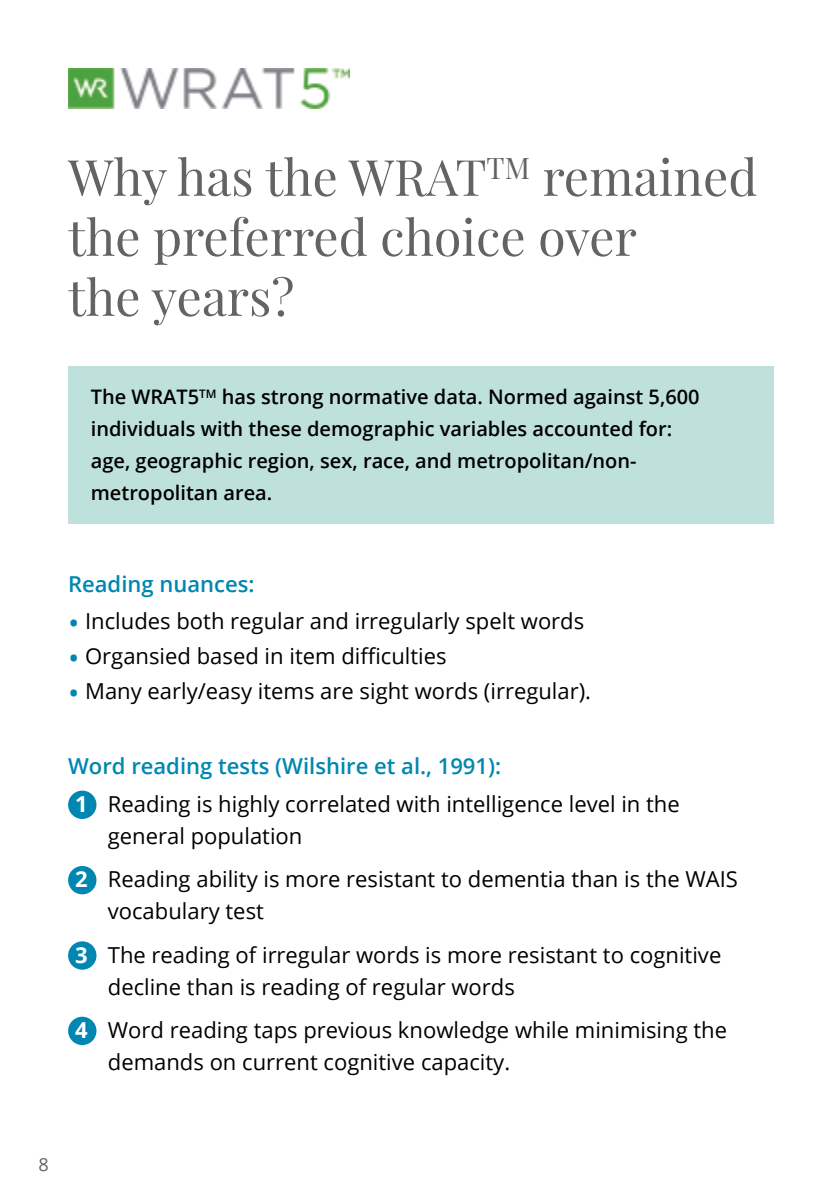
<style>
.page{position:relative;width:840px;height:1191px;background:#fff}
.page>*{position:absolute;margin:0;border:0;box-sizing:border-box;transform-origin:0 0}
.t1{font:50px/60px "Playfair Display";color:#646363}
.t2{font:22px/43.4px "Open Sans";color:#000}
.t3{font:600 22px "Open Sans";color:#0087b1}
.t4{font:600 20px/32px "Open Sans";color:#000}
.t5{font:18px "Open Sans";color:#646363}
.s1{font-size:30px;color:#0087b1}
.s2{font-weight:600;color:#0087b1}
.s3{font-weight:700;color:#fff}
</style>
<div class="page">
<div style="left:68px;top:366px;width:705px;height:158px;background:#bfe1db"></div>
<div style="left:68px;top:790px;width:28px;height:29px;background:#0087b1;border-radius:50%"></div>
<div style="left:68px;top:866px;width:28px;height:28px;background:#0087b1;border-radius:50%"></div>
<div style="left:68px;top:941px;width:28px;height:28px;background:#0087b1;border-radius:50%"></div>
<div style="left:68px;top:1016px;width:28px;height:29px;background:#0087b1;border-radius:50%"></div>
<img style="left:68px;top:68px;width:281px;height:40px">
<h1 class="t1" style="left:68px;top:147px;width:690px">Why has the WRAT<sup>TM</sup> remained the preferred choice over<br>the years?</h1>
<p class="t4" style="left:91px;top:380px;width:610px">The WRAT5<sup>TM</sup> has strong normative data. Normed against 5,600 individuals with these demographic variables accounted for: age, geographic region, sex, race, and metropolitan/non&shy;metropolitan area.</p>
<p class="t3" style="left:68px;top:568px;width:188px">Reading nuances:</p>
<p class="t2" style="left:68px;top:599px;width:517px"><span class="s1">•</span> Includes both regular and irregularly spelt words</p>
<p class="t2" style="left:68px;top:634px;width:380px"><span class="s1">•</span> Organsied based in item difficulties</p>
<p class="t2" style="left:68px;top:668px;width:524px"><span class="s1">•</span> Many early/easy items are sight words (irregular).</p>
<p class="t2" style="left:75px;top:747px;width:605px;line-height:37.6px;text-indent:-7px"><span class="s2">Word reading tests (Wilshire et al., 1991):<br></span><span class="s3">1</span> Reading is highly correlated with intelligence level in the</p>
<p class="t2" style="left:75px;top:813px;width:664px;text-indent:33px">general population<br><span class="s3">2</span> Reading ability is more resistant to dementia than is the WAIS</p>
<p class="t2" style="left:75px;top:889px;width:647px;text-indent:33px">vocabulary test<br><span class="s3">3</span> The reading of irregular words is more resistant to cognitive</p>
<p class="t2" style="left:75px;top:964px;width:653px;text-indent:33px">decline than is reading of regular words<br><span class="s3">4</span> Word reading taps previous knowledge while minimising the</p>
<p class="t2" style="left:108px;top:1039px;width:403px">demands on current cognitive capacity.</p>
<p class="t5" style="left:38px;top:1151px;width:12px">8</p>
</div>
